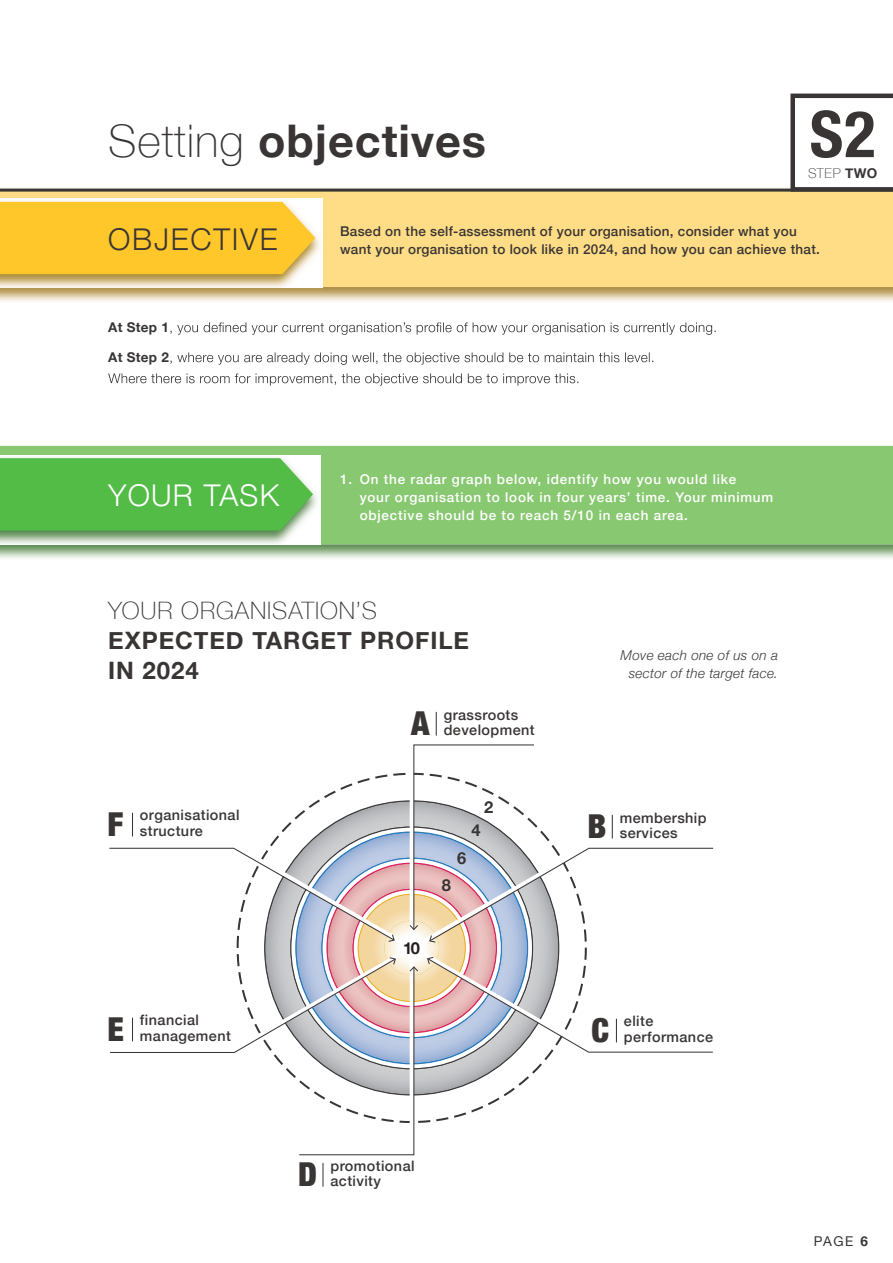
<style>
.page{position:relative;width:893px;height:1263px;background:#fff}
.page>*{position:absolute;margin:0;border:0;box-sizing:border-box;transform-origin:0 0}
.t1{font:700 condensed 64.5px "Helvetica Neue LT Pro";color:#393535}
.t2{font:700 45px "Helvetica Neue";letter-spacing:.02em;color:#393535}
.t3{font:900 condensed 33px "Helvetica Neue";color:#393535}
.t4{font:300 30px "Helvetica Neue";letter-spacing:.06em;color:#393535}
.t5{font:300 30px "Helvetica Neue";letter-spacing:.04em;color:#fff}
.t6{font:700 24px/30px "Helvetica Neue";letter-spacing:.04em;color:#393535}
.t7{font:100 24px "Helvetica Neue";letter-spacing:.04em;color:#393535}
.t8{font:700 16.5px "Helvetica Neue";color:#393535}
.t9{font:700 16.5px "Helvetica Neue";color:#241f1f}
.t10{font:500 14.4px/15.5px "Helvetica Neue";letter-spacing:.03em;color:#393535}
.t11{font:500 13.5px/18px "Helvetica Neue";letter-spacing:.06em;color:#fff}
.t12{font:500 13.5px/18px "Helvetica Neue";letter-spacing:.02em;color:#393535}
.t13{font:italic 300 13.5px/18px "Helvetica Neue";letter-spacing:.02em;color:#393535;text-align:right}
.t14{font:700 13.5px "Helvetica Neue";letter-spacing:.02em;color:#393535}
.t15{font:100 13.5px "Helvetica Neue";color:#393535}
.t16{font:13.5px "Helvetica Neue";color:#393535}
.s1{font-weight:100}
.s2{font-weight:700}
</style>
<div class="page">
<svg style="left:322px;top:1163px;width:1px;height:23px"></svg>
<svg style="left:436px;top:712px;width:1px;height:23px"></svg>
<svg style="left:109px;top:744px;width:605px;height:412px"></svg>
<img style="left:0;top:445px;width:893px;height:113px">
<div style="left:0;top:446px;width:893px;height:98px;background:#88c871"></div>
<img style="left:0;top:544px;width:320px;height:2px">
<img style="left:0;top:455px;width:320px;height:89px">
<div style="left:0;top:458px;width:313px;height:72px;background:#52bc46"></div>
<img style="left:0;top:187px;width:893px;height:115px">
<div style="left:0;top:189px;width:893px;height:98px;background:#ffdd86"></div>
<img style="left:0;top:287px;width:323px;height:3px">
<img style="left:0;top:199px;width:323px;height:88px">
<div style="left:0;top:202px;width:315px;height:72px;background:#ffc729"></div>
<svg style="left:790px;top:94px;width:103px;height:95px"></svg>
<svg style="left:170px;top:322px;width:546px;height:13px"></svg>
<svg style="left:170px;top:352px;width:483px;height:13px"></svg>
<svg style="left:108px;top:373px;width:470px;height:13px"></svg>
<hr style="left:0;top:189px;width:893px;height:3px;background:#393535">
<h2 class="t2" style="left:108px;top:105px;width:379px"><span class="s1">Setting</span> objectives</h2>
<h1 class="t1" style="left:810px;top:95px;width:67px">S2</h1>
<p class="t15" style="left:808px;top:163px;width:70px">STEP <span class="s2">TWO</span></p>
<h3 class="t4" style="left:108px;top:215px;width:171px">OBJECTIVE</h3>
<p class="t14" style="left:108px;top:317px;width:62px">At Step 1</p>
<p class="t14" style="left:108px;top:347px;width:62px">At Step 2</p>
<h3 class="t5" style="left:108px;top:471px;width:172px">YOUR TASK</h3>
<p class="t12" style="left:340px;top:221px;width:481px">Based on the self-assessment of your organisation, consider what you want your organisation to look like in 2024, and how you can achieve that.</p>
<p class="t11" style="left:360px;top:469px;width:415px;text-indent:-19px">1. On the radar graph below, identify how you would like<br>your organisation to look in four years’ time. Your minimum objective should be to reach 5/10 in each area.</p>
<h3 class="t7" style="left:108px;top:592px;width:270px">YOUR ORGANISATION’S</h3>
<h3 class="t6" style="left:108px;top:626px;width:362px">EXPECTED TARGET PROFILE<br>IN 2024</h3>
<h3 class="t3" style="left:108px;top:797px;width:17px">F</h3>
<p class="t10" style="left:140px;top:806px;width:101px">organisational</p>
<p class="t10" style="left:140px;top:822px;width:64px">structure</p>
<h3 class="t3" style="left:108px;top:1002px;width:18px">E</h3>
<p class="t10" style="left:140px;top:1011px;width:60px">financial</p>
<p class="t10" style="left:140px;top:1027px;width:92px">management</p>
<h3 class="t3" style="left:411px;top:696px;width:20px">A</h3>
<p class="t10" style="left:444px;top:705px;width:76px">grassroots</p>
<p class="t10" style="left:444px;top:721px;width:93px">development</p>
<p class="t9" style="left:403px;top:935px;width:19px">10</p>
<p class="t8" style="left:484px;top:794px;width:11px">2</p>
<p class="t8" style="left:472px;top:817px;width:11px">4</p>
<p class="t8" style="left:457px;top:845px;width:11px">6</p>
<p class="t8" style="left:442px;top:872px;width:11px">8</p>
<h3 class="t3" style="left:298px;top:1147px;width:20px">D</h3>
<p class="t10" style="left:330px;top:1156px;width:86px">promotional</p>
<p class="t10" style="left:330px;top:1172px;width:52px">activity</p>
<p class="t13" style="left:621px;top:646px;width:159px">Move each one of us on a sector of the target face.</p>
<h3 class="t3" style="left:587px;top:799px;width:20px">B</h3>
<p class="t10" style="left:620px;top:808px;width:88px">membership services</p>
<h3 class="t3" style="left:591px;top:1003px;width:19px">C</h3>
<p class="t10" style="left:624px;top:1012px;width:31px">elite</p>
<p class="t10" style="left:624px;top:1028px;width:91px">performance</p>
<p class="t16" style="left:814px;top:1232px;width:56px">PAGE <span class="s2">6</span></p>
</div>
